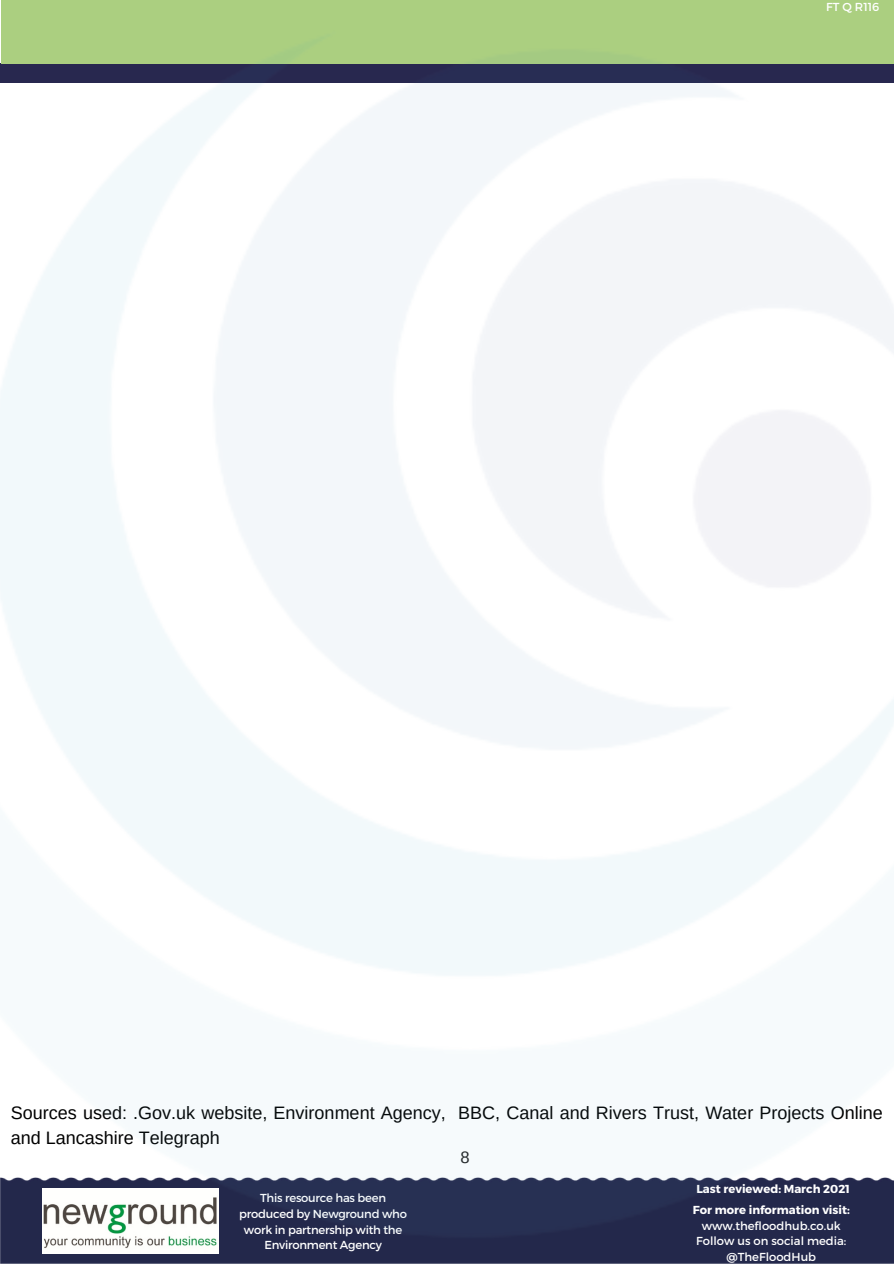
<style>
.page{position:relative;width:894px;height:1264px;background:#fff}
.page>*{position:absolute;margin:0;border:0;box-sizing:border-box;transform-origin:0 0}
.t1{font:18px/24.8px "Arimo";color:#000}
.t2{font:16.5px "Arimo";color:#222}
.t3{font:11.55px/15.8px "Montserrat";letter-spacing:-.02em;color:#fff;text-align:center}
.t4{font:11.55px/15.8px "Montserrat";color:#fff;text-align:center}
.t5{font:700 11.55px "Montserrat";color:#fff}
.s1{font-weight:700}
</style>
<div class="page">
<img style="left:0;top:0;width:893px;height:1263px">
<p class="t3" style="left:825px;top:-1px;width:55px">FT Q R116</p>
<h1 class="t1" style="left:11px;top:1100px;width:873px">Sources used: .Gov.uk website, Environment Agency, BBC, Canal and Rivers Trust, Water Projects Online and Lancashire Telegraph</h1>
<h2 class="t3" style="left:239px;top:1189px;width:169px">This resource has been produced by Newground who work in partnership with the<br>Environment Agency</h2>
<p class="t2" style="left:460px;top:1148px;width:11px">8</p>
<p class="t5" style="left:696px;top:1181px;width:155px">Last reviewed: March 2021</p>
<p class="t4" style="left:692px;top:1201px;width:159px"><span class="s1">For more information visit: </span>www.thefloodhub.co.uk<br>Follow us on social media: @TheFloodHub</p>
</div>
